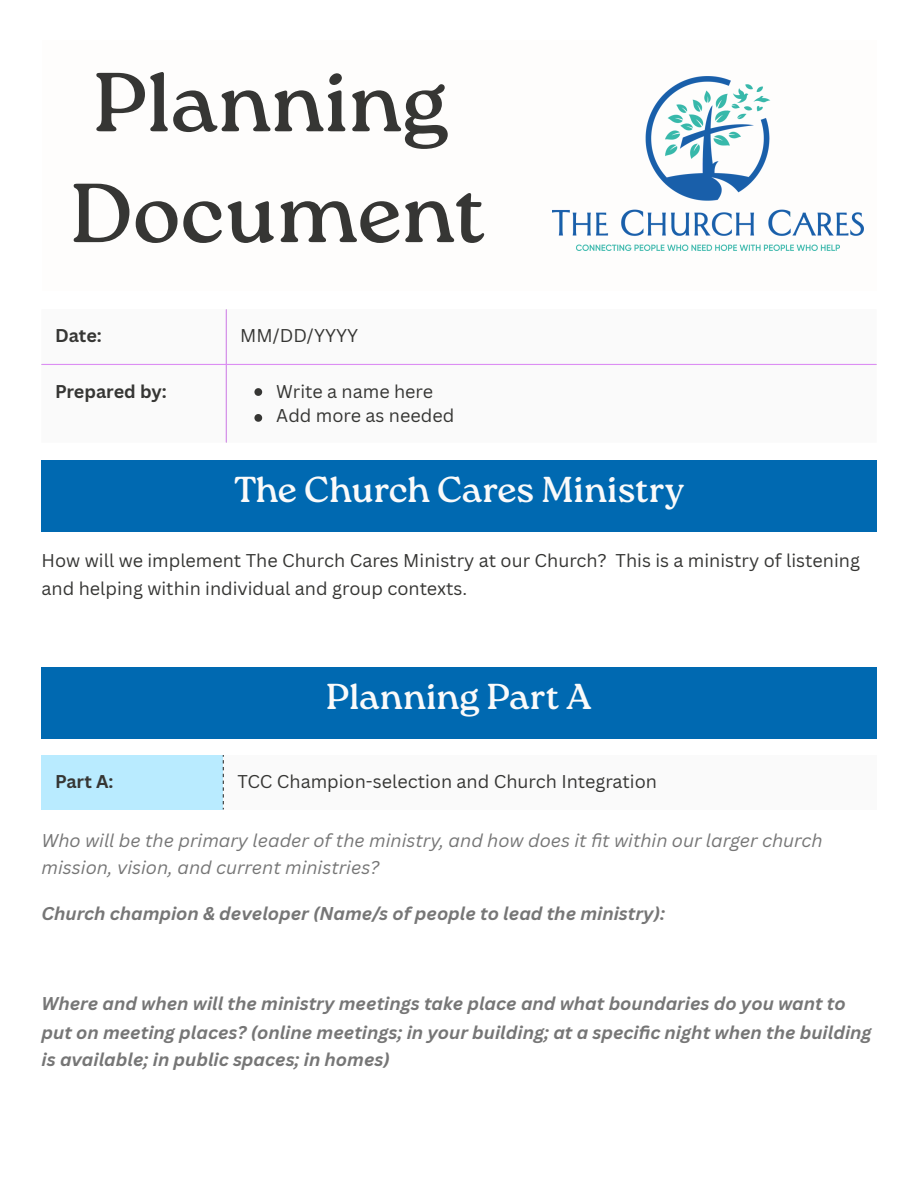
<style>
.page{position:relative;width:918px;height:1186px;background:#fff}
.page>*{position:absolute;margin:0;border:0;box-sizing:border-box;transform-origin:0 0}
.t1{font:83.55px "Roca One";color:#363634}
.t2{font:36px "Roca One";color:#fafafa}
.t3{font:italic 700 18px/27.6px "Canva Sans";color:#767676}
.t4{font:18px/28.2px "Canva Sans";color:#363634}
.t5{font:italic 18px/27px "Canva Sans";color:#767676}
.t6{font:700 18px "Canva Sans";letter-spacing:-.005em;color:#363634}
</style>
<div class="page">
<img style="left:553px;top:77px;width:310px;height:173px">
<svg style="left:42px;top:309px;width:834px;height:134px"></svg>
<svg style="left:254px;top:388px;width:8px;height:8px"></svg>
<svg style="left:254px;top:414px;width:8px;height:8px"></svg>
<hr style="left:226px;top:309px;width:1px;height:133px;background:#dc8ef3">
<hr style="left:42px;top:364px;width:834px;height:1px;background:#dc8ef3">
<div style="left:42px;top:460px;width:834px;height:71px;background:#0069b1"></div>
<div style="left:42px;top:667px;width:834px;height:71px;background:#0069b1"></div>
<div style="left:42px;top:755px;width:182px;height:55px;background:#b9ebff"></div>
<div style="left:223px;top:755px;width:653px;height:55px;background:#fafafa"></div>
<svg style="left:223px;top:755px;width:1px;height:54px"></svg>
<p class="t1" style="left:93px;top:54px;width:357px">Planning</p>
<p class="t1" style="left:71px;top:164px;width:417px">Document</p>
<p class="t6" style="left:55px;top:323px;width:48px">Date:</p>
<p class="t4" style="left:240px;top:321px;width:119px">MM/DD/YYYY</p>
<p class="t6" style="left:55px;top:378px;width:113px">Prepared by:</p>
<p class="t4" style="left:276px;top:376px;width:158px">Write a name here</p>
<p class="t4" style="left:276px;top:401px;width:179px">Add more as needed</p>
<p class="t2" style="left:234px;top:468px;width:452px">The Church Cares Ministry</p>
<p class="t4" style="left:42px;top:546px;width:820px">How will we implement The Church Cares Ministry at our Church? This is a ministry of listening and helping within individual and group contexts.</p>
<p class="t2" style="left:326px;top:675px;width:267px">Planning Part A</p>
<p class="t6" style="left:55px;top:768px;width:60px">Part A:</p>
<p class="t4" style="left:237px;top:766px;width:421px">TCC Champion-selection and Church Integration</p>
<h2 class="t5" style="left:42px;top:827px;width:783px">Who will be the primary leader of the ministry, and how does it fi t within our larger church mission, vision, and current ministries?</h2>
<h1 class="t3" style="left:42px;top:899px;width:625px">Church champion &amp; developer (Name/s of people to lead the ministry):</h1>
<h1 class="t3" style="left:42px;top:989px;width:832px">Where and when will the ministry meetings take place and what boundaries do you want to put on meeting places? (online meetings; in your building; at a specific night when the building is available; in public spaces; in homes)</h1>
</div>
